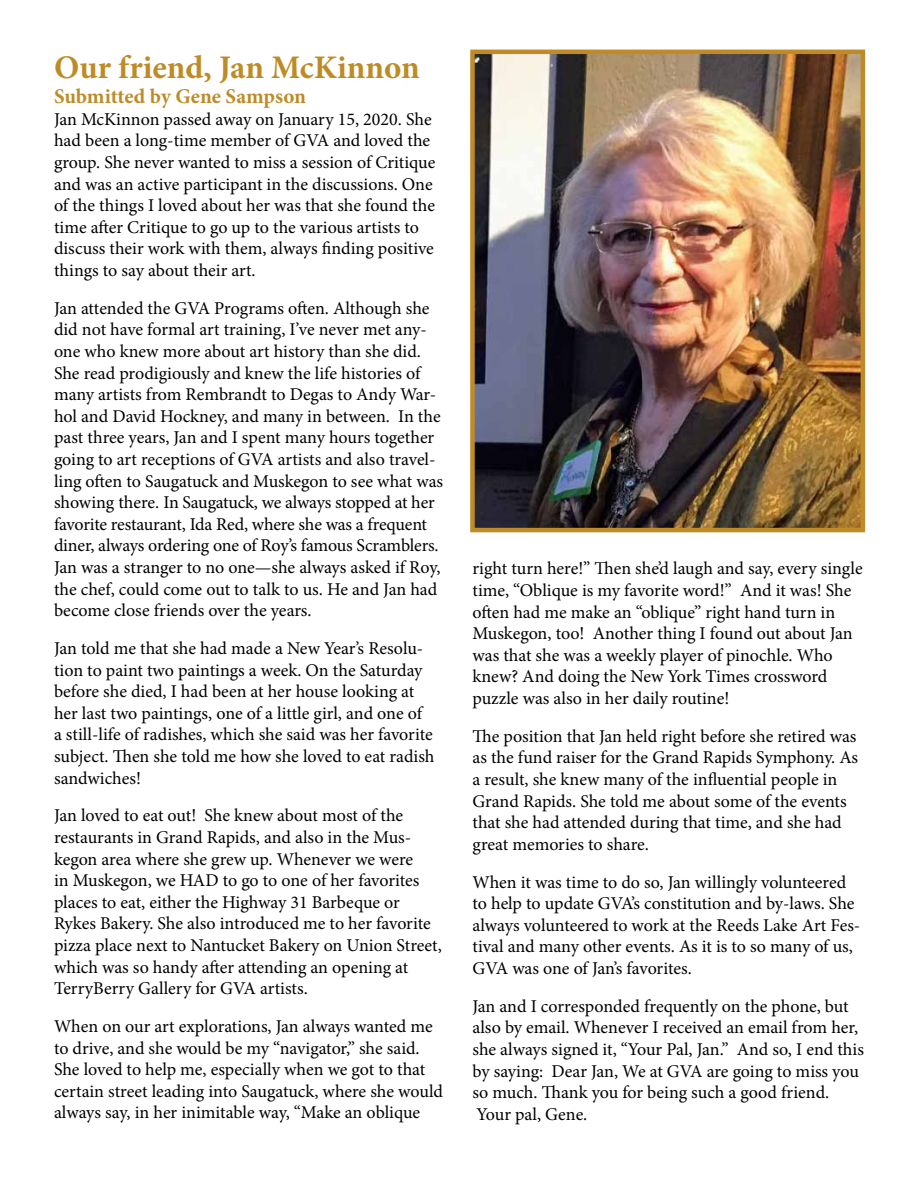
<style>
.page{position:relative;width:918px;height:1188px;background:#fff}
.page>*{position:absolute;margin:0;border:0;box-sizing:border-box;transform-origin:0 0}
.t1{font:700 33px "Minion Pro";color:#be8b26}
.t2{font:700 21px "Minion Pro";letter-spacing:-.005em;color:#be8b26}
.t3{font:18px/21.6px "Minion Pro";letter-spacing:-.005em;color:#000}
</style>
<div class="page">
<img style="left:475px;top:55px;width:385px;height:472px">
<div style="left:470px;top:50px;width:395px;height:482px;border:4px solid #be8b26"></div>
<h1 class="t1" style="left:54px;top:44px;width:367px">Our friend, Jan McKinnon</h1>
<p class="t2" style="left:54px;top:82px;width:254px">Submitted by Gene Sampson</p>
<p class="t3" style="left:54px;top:108px;width:383px">Jan McKinnon passed away on January 15, 2020. She had been a long-time member of GVA and loved the group. She never wanted to miss a session of Critique and was an active participant in the discussions. One of the things I loved about her was that she found the time after Critique to go up to the various artists to discuss their work with them, always finding positive things to say about their art.</p>
<p class="t3" style="left:54px;top:297px;width:391px">Jan attended the GVA Programs often. Although she did not have formal art training, I’ve never met any&shy;one who knew more about art history than she did.<br>She read prodigiously and knew the life histories of many artists from Rembrandt to Degas to Andy War&shy;hol and David Hockney, and many in between. In the past three years, Jan and I spent many hours together going to art receptions of GVA artists and also travel&shy;ling often to Saugatuck and Muskegon to see what was showing there. In Saugatuck, we always stopped at her favorite restaurant, Ida Red, where she was a frequent diner, always ordering one of Roy’s famous Scramblers.<br>Jan was a stranger to no one—she always asked if Roy, the chef, could come out to talk to us. He and Jan had become close friends over the years.</p>
<p class="t3" style="left:54px;top:638px;width:382px">Jan told me that she had made a New Year’s Resolu&shy;tion to paint two paintings a week. On the Saturday before she died, I had been at her house looking at her last two paintings, one of a little girl, and one of<br>a still-life of radishes, which she said was her favorite subject. Then she told me how she loved to eat radish sandwiches!</p>
<p class="t3" style="left:54px;top:805px;width:389px">Jan loved to eat out! She knew about most of the restaurants in Grand Rapids, and also in the Mus&shy;kegon area where she grew up. Whenever we were<br>in Muskegon, we HAD to go to one of her favorites places to eat, either the Highway 31 Barbeque or Rykes Bakery. She also introduced me to her favorite pizza place next to Nantucket Bakery on Union Street, which was so handy after attending an opening at TerryBerry Gallery for GVA artists.</p>
<p class="t3" style="left:54px;top:1016px;width:391px">When on our art explorations, Jan always wanted me to drive, and she would be my “navigator,” she said.<br>She loved to help me, especially when we got to that certain street leading into Saugatuck, where she would always say, in her inimitable way, “Make an oblique</p>
<p class="t3" style="left:472px;top:558px;width:392px">right turn here!” Then she’d laugh and say, every single time, “Oblique is my favorite word!” And it was! She often had me make an “oblique” right hand turn in Muskegon, too! Another thing I found out about Jan was that she was a weekly player of pinochle. Who knew? And doing the New York Times crossword puzzle was also in her daily routine!</p>
<p class="t3" style="left:472px;top:725px;width:387px">The position that Jan held right before she retired was as the fund raiser for the Grand Rapids Symphony. As a result, she knew many of the influential people in Grand Rapids. She told me about some of the events that she had attended during that time, and she had great memories to share.</p>
<p class="t3" style="left:472px;top:871px;width:389px">When it was time to do so, Jan willingly volunteered to help to update GVA’s constitution and by-laws. She always volunteered to work at the Reeds Lake Art Fes&shy;tival and many other events. As it is to so many of us, GVA was one of Jan’s favorites.</p>
<p class="t3" style="left:472px;top:995px;width:393px">Jan and I corresponded frequently on the phone, but also by email. Whenever I received an email from her, she always signed it, “Your Pal, Jan.” And so, I end this by saying: Dear Jan, We at GVA are going to miss you so much. Thank you for being such a good friend.<br>Your pal, Gene.</p>
</div>
